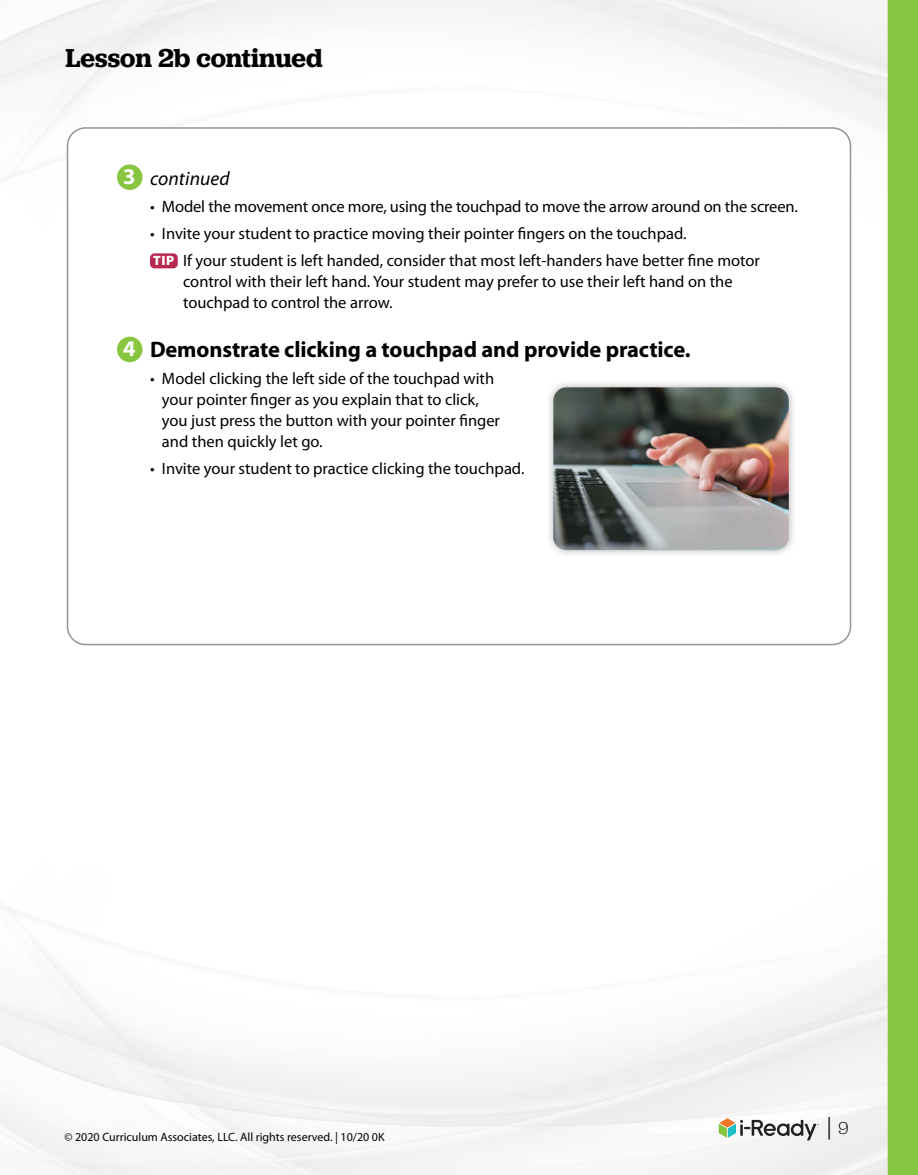
<style>
.page{position:relative;width:918px;height:1175px;background:#fff}
.page>*{position:absolute;margin:0;border:0;box-sizing:border-box;transform-origin:0 0}
.t1{font:600 27px "Jubilat";color:#000}
.t2{font:300 27px "Jubilat";color:#000}
.t3{font:700 22.5px "Myriad Pro";letter-spacing:-.005em;color:#000}
.t4{font:italic 19.5px "Myriad Pro";letter-spacing:.005em;color:#000}
.t5{font:16.5px/21px "Myriad Pro";color:#000}
.t6{font:12px "Myriad Pro";color:#000}
.s1{font-weight:700;font-style:normal;font-size:22.5px;color:#fff}
.s2{font-weight:900;font-size:13.5px;color:#fff}
.s3{color:#fff}
.s4{font-size:18px}
</style>
<div class="page">
<img style="left:806px;top:523px;width:82px;height:302px">
<img style="left:213px;top:1118px;width:15px;height:1px">
<img style="left:785px;top:1126px;width:103px;height:48px">
<div style="left:815px;top:1131px;width:73px;height:43px;background:#eee"></div>
<svg style="left:5px;top:906px;width:7px;height:6px"></svg>
<img style="left:30px;top:1048px;width:60px;height:13px">
<div style="left:93px;top:1066px;width:376px;height:49px;background:#f5f5f5"></div>
<div style="left:22px;top:1001px;width:77px;height:47px;background:#f5f5f5"></div>
<img style="left:0;top:1001px;width:30px;height:21px">
<div style="left:141px;top:1063px;width:200px;height:49px;background:#f3f3f3"></div>
<img style="left:90px;top:1019px;width:51px;height:43px">
<img style="left:79px;top:1016px;width:14px;height:15px">
<div style="left:102px;top:1022px;width:133px;height:69px;background:#f4f4f4"></div>
<div style="left:814px;top:965px;width:74px;height:36px;background:#f4f4f4"></div>
<img style="left:367px;top:1115px;width:34px;height:5px">
<img style="left:469px;top:1095px;width:3px;height:5px">
<img style="left:372px;top:1100px;width:100px;height:18px">
<svg style="left:82px;top:1125px;width:5px;height:6px"></svg>
<div style="left:243px;top:1135px;width:126px;height:21px;background:#f6f6f6"></div>
<img style="left:378px;top:1123px;width:23px;height:3px">
<img style="left:412px;top:1102px;width:92px;height:16px">
<img style="left:0;top:1130px;width:17px;height:1px">
<img style="left:874px;top:998px;width:14px;height:3px">
<div style="left:715px;top:1134px;width:78px;height:26px;background:#f4f4f4"></div>
<img style="left:579px;top:1160px;width:28px;height:4px">
<img style="left:579px;top:1130px;width:19px;height:1px">
<img style="left:565px;top:1130px;width:14px;height:3px">
<img style="left:444px;top:1139px;width:80px;height:17px">
<img style="left:25px;top:1151px;width:46px;height:9px">
<img style="left:40px;top:1156px;width:30px;height:7px">
<img style="left:47px;top:1159px;width:5px;height:5px">
<img style="left:52px;top:1157px;width:109px;height:17px">
<img style="left:70px;top:1167px;width:21px;height:6px">
<img style="left:262px;top:1156px;width:14px;height:2px">
<img style="left:371px;top:1145px;width:18px;height:1px">
<img style="left:276px;top:1146px;width:117px;height:12px">
<img style="left:486px;top:1120px;width:49px;height:7px">
<img style="left:127px;top:1160px;width:17px;height:5px">
<img style="left:137px;top:1161px;width:66px;height:13px">
<img style="left:168px;top:1158px;width:111px;height:12px">
<div style="left:400px;top:1137px;width:116px;height:18px;background:#f5f5f5"></div>
<img style="left:266px;top:1159px;width:17px;height:10px">
<svg style="left:279px;top:1167px;width:43px;height:7px"></svg>
<img style="left:393px;top:1151px;width:23px;height:5px">
<div style="left:283px;top:1152px;width:127px;height:17px;background:#f2f2f2"></div>
<div style="left:535px;top:1020px;width:353px;height:106px;background:#f4f4f4"></div>
<svg style="left:521px;top:1125px;width:26px;height:3px"></svg>
<div style="left:610px;top:1001px;width:278px;height:102px;background:#f2f2f2"></div>
<img style="left:851px;top:261px;width:37px;height:262px">
<img style="left:66px;top:272px;width:1px;height:149px">
<img style="left:66px;top:200px;width:1px;height:71px">
<img style="left:34px;top:85px;width:53px;height:65px">
<svg style="left:4px;top:174px;width:8px;height:7px"></svg>
<img style="left:851px;top:150px;width:37px;height:111px">
<img style="left:34px;top:85px;width:45px;height:4px">
<img style="left:30px;top:25px;width:60px;height:13px">
<div style="left:22px;top:38px;width:77px;height:47px;background:#f4f4f4"></div>
<img style="left:0;top:64px;width:30px;height:21px">
<img style="left:90px;top:24px;width:51px;height:43px">
<img style="left:79px;top:55px;width:14px;height:15px">
<div style="left:102px;top:0;width:133px;height:64px;background:#f4f4f4"></div>
<img style="left:775px;top:85px;width:113px;height:48px">
<div style="left:814px;top:85px;width:74px;height:36px;background:#f4f4f4"></div>
<img style="left:874px;top:85px;width:14px;height:3px">
<div style="left:610px;top:0;width:278px;height:85px;background:#f2f2f2"></div>
<svg style="left:719px;top:1118px;width:100px;height:22px"></svg>
<div style="left:888px;top:0;width:30px;height:1174px;background:#88c540"></div>
<div style="left:68px;top:128px;width:782px;height:516px;background:#fff;border-radius:18px"></div>
<div style="left:545px;top:379px;width:252px;height:179px;background:#000;opacity:.3"></div>
<img style="left:553px;top:387px;width:236px;height:163px">
<div style="left:150px;top:253px;width:28px;height:15px;background:#b82952;border-radius:4px"></div>
<div style="left:117px;top:337px;width:25px;height:25px;background:#88c540;border-radius:50%"></div>
<div style="left:117px;top:164px;width:25px;height:26px;background:#88c540;border-radius:50%"></div>
<h1 class="t1" style="left:65px;top:41px;width:259px">Lesson 2b continued</h1>
<p class="t4" style="left:123px;top:168px;width:108px"><span class="s1">3</span> continued</p>
<p class="t5" style="left:150px;top:196px;width:649px">• Model the movement once more, using the touchpad to move the arrow around on the screen.</p>
<p class="t5" style="left:150px;top:220px;width:612px;line-height:27px">• Invite your student to practice moving their pointer fingers on the touchpad.<br><span class="s2">TIP</span> If your student is left handed, consider that most left-handers have better fine motor</p>
<p class="t5" style="left:183px;top:271px;width:551px">control with their left hand. Your student may prefer to use their left hand on the touchpad to control the arrow.</p>
<h2 class="t3" style="left:123px;top:337px;width:569px"><span class="s3">4</span> Demonstrate clicking a touchpad and provide practice.</h2>
<p class="t5" style="left:162px;top:368px;width:340px;text-indent:-12px">• Model clicking the left side of the touchpad with your pointer finger as you explain that to click, you just press the button with your pointer finger and then quickly let go.</p>
<p class="t5" style="left:150px;top:458px;width:376px">• Invite your student to practice clicking the touchpad.</p>
<p class="t6" style="left:64px;top:1130px;width:322px">© 2020 Curriculum Associates, LLC. All rights reserved. | 10/20 0K</p>
<h1 class="t2" style="left:827px;top:1109px;width:23px">| <span class="s4">9</span></h1>
</div>
